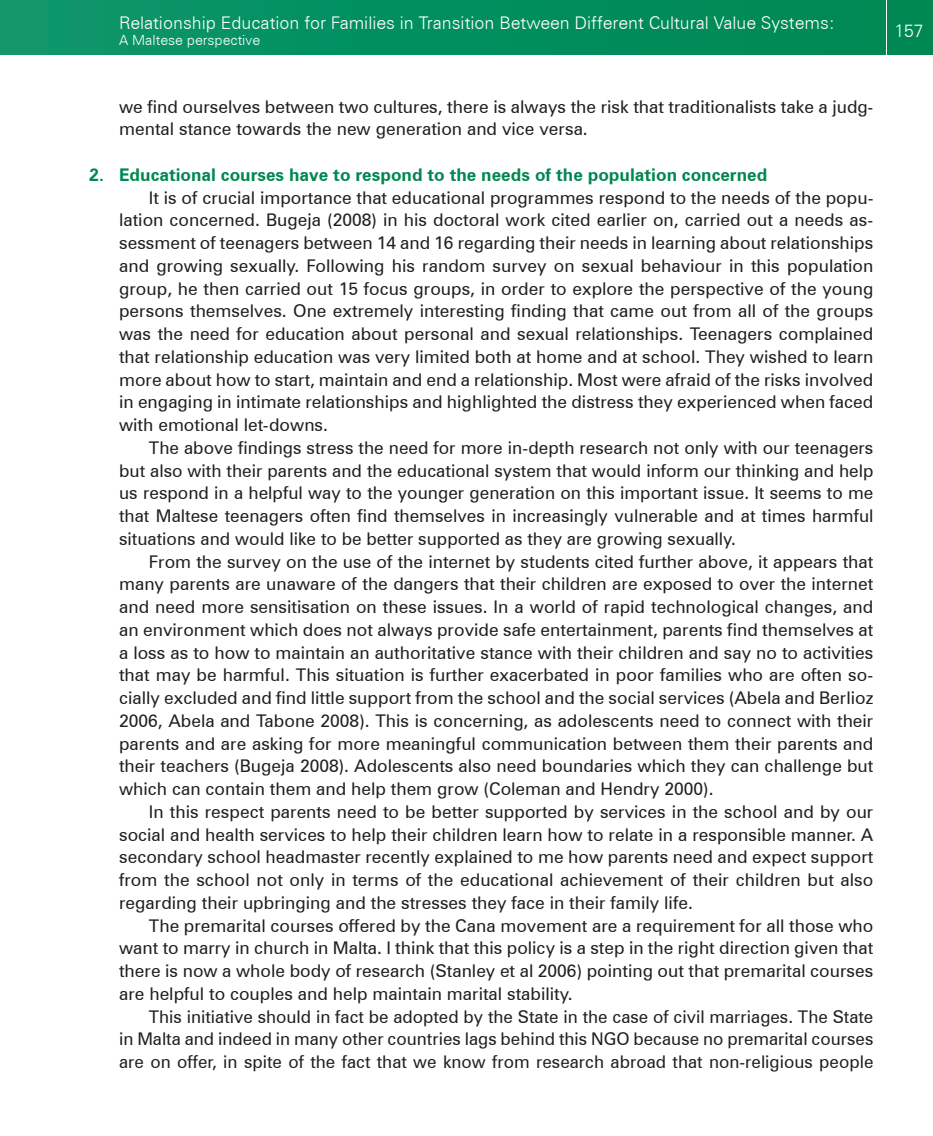
<style>
.page{position:relative;width:933px;height:1136px;background:#fff}
.page>*{position:absolute;margin:0;border:0;box-sizing:border-box;transform-origin:0 0}
.t1{font:17.5px/22.8px "Zurich BT";color:#231f20;text-align:justify}
.t2{font:300 17.5px "Zurich BT";color:#fff}
.t3{font:700 17.5px "Zurich BT";color:#008751}
.t4{font:300 14px "Zurich BT";color:#fff}
</style>
<div class="page">
<div style="left:0;top:0;width:933px;height:55px;background:linear-gradient(to right,#0c976b,#008751)"></div>
<hr style="left:886px;top:0;width:1px;height:62px;background:#fff">
<p class="t2" style="left:119px;top:12px;width:717px">Relationship Education for Families in Transition Between Different Cultural Value Systems:</p>
<p class="t4" style="left:119px;top:32px;width:142px">A Maltese perspective</p>
<p class="t1" style="left:119px;top:95px;width:756px">we find ourselves between two cultures, there is always the risk that traditionalists take a judg&shy;mental stance towards the new generation and vice versa.</p>
<p class="t3" style="left:89px;top:164px;width:679px">2. Educational courses have to respond to the needs of the population concerned</p>
<p class="t1" style="left:119px;top:186px;width:756px;text-indent:30px">It is of crucial importance that educational programmes respond to the needs of the popu&shy;lation concerned. Bugeja (2008) in his doctoral work cited earlier on, carried out a needs as&shy;sessment of teenagers between 14 and 16 regarding their needs in learning about relationships and growing sexually. Following his random survey on sexual behaviour in this population group, he then carried out 15 focus groups, in order to explore the perspective of the young persons themselves. One extremely interesting finding that came out from all of the groups was the need for education about personal and sexual relationships. Teenagers complained that relationship education was very limited both at home and at school. They wished to learn more about how to start, maintain and end a relationship. Most were afraid of the risks involved in engaging in intimate relationships and highlighted the distress they experienced when faced with emotional let-downs.</p>
<p class="t1" style="left:119px;top:436px;width:756px;text-indent:30px">The above findings stress the need for more in-depth research not only with our teenagers but also with their parents and the educational system that would inform our thinking and help us respond in a helpful way to the younger generation on this important issue. It seems to me that Maltese teenagers often find themselves in increasingly vulnerable and at times harmful situations and would like to be better supported as they are growing sexually.</p>
<p class="t1" style="left:119px;top:550px;width:756px;text-indent:30px">From the survey on the use of the internet by students cited further above, it appears that many parents are unaware of the dangers that their children are exposed to over the internet and need more sensitisation on these issues. In a world of rapid technological changes, and an environment which does not always provide safe entertainment, parents find themselves at a loss as to how to maintain an authoritative stance with their children and say no to activities that may be harmful. This situation is further exacerbated in poor families who are often so&shy;cially excluded and find little support from the school and the social services (Abela and Berlioz 2006, Abela and Tabone 2008). This is concerning, as adolescents need to connect with their parents and are asking for more meaningful communication between them their parents and their teachers (Bugeja 2008). Adolescents also need boundaries which they can challenge but which can contain them and help them grow (Coleman and Hendry 2000).</p>
<p class="t1" style="left:119px;top:800px;width:756px;text-indent:30px">In this respect parents need to be better supported by services in the school and by our social and health services to help their children learn how to relate in a responsible manner. A secondary school headmaster recently explained to me how parents need and expect support from the school not only in terms of the educational achievement of their children but also regarding their upbringing and the stresses they face in their family life.</p>
<p class="t1" style="left:119px;top:914px;width:756px;text-indent:30px">The premarital courses offered by the Cana movement are a requirement for all those who want to marry in church in Malta. I think that this policy is a step in the right direction given that there is now a whole body of research (Stanley et al 2006) pointing out that premarital courses are helpful to couples and help maintain marital stability.</p>
<p class="t1" style="left:119px;top:1005px;width:756px;text-indent:30px">This initiative should in fact be adopted by the State in the case of civil marriages. The State in Malta and indeed in many other countries lags behind this NGO because no premarital courses are on offer, in spite of the fact that we know from research abroad that non-religious people</p>
<p class="t2" style="left:894px;top:20px;width:31px">157</p>
</div>
